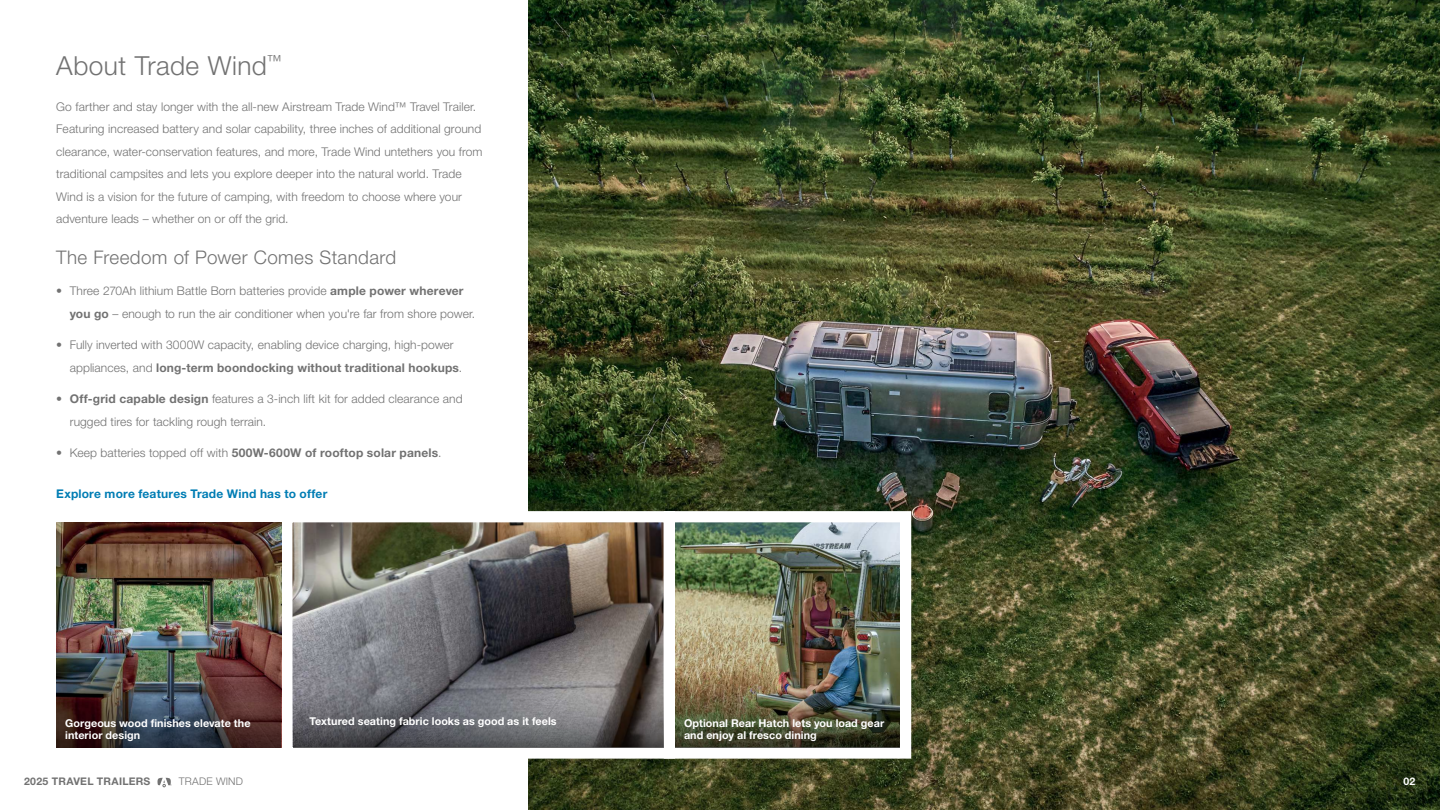
<style>
.page{position:relative;width:1440px;height:810px;background:#fff}
.page>*{position:absolute;margin:0;border:0;box-sizing:border-box;transform-origin:0 0}
.t1{font:300 26.25px "Helvetica Neue LT Std";letter-spacing:.015em;color:#727272}
.t2{font:300 18.75px "Helvetica Neue LT Std";letter-spacing:.02em;color:#727272}
.t3{font:300 12px/22.5px "Helvetica Neue LT Std";letter-spacing:.005em;color:#727272}
.t4{font:700 12px "Helvetica Neue LT Std";letter-spacing:.015em;color:#727272}
.t5{font:700 12px "Helvetica Neue LT Std";letter-spacing:.015em;color:#007db4}
.t6{font:700 10.8px/12px "Helvetica Neue LT Std";letter-spacing:.005em;color:#fff}
.t7{font:700 10.5px "Helvetica Neue LT Std";letter-spacing:.025em;color:#727272}
.t8{font:300 10.5px "Helvetica Neue LT Std";letter-spacing:.02em;color:#727272}
.t9{font:700 10.5px "Helvetica Neue LT Std";color:#fff}
.s1{font-weight:700}
.s2{font-weight:300}
</style>
<div class="page">
<img style="left:529px;top:0;width:911px;height:810px">
<img style="left:276px;top:506px;width:382px;height:258px">
<img style="left:56px;top:523px;width:225px;height:83px">
<img style="left:658px;top:506px;width:259px;height:258px">
<svg style="left:293px;top:682px;width:371px;height:66px;background:#67666a"></svg>
<img style="left:675px;top:682px;width:225px;height:66px">
<img style="left:56px;top:606px;width:225px;height:142px">
<svg style="left:158px;top:778px;width:14px;height:9px"></svg>
<h1 class="t1" style="left:56px;top:56px;width:227px">About Trade Wind<sup>™</sup></h1>
<p class="t3" style="left:56px;top:96px;width:428px">Go farther and stay longer with the all-new Airstream Trade Wind™ Travel Trailer.<br>Featuring increased battery and solar capability, three inches of additional ground clearance, water-conservation features, and more, Trade Wind untethers you from traditional campsites and lets you explore deeper into the natural world. Trade Wind is a vision for the future of camping, with freedom to choose where your adventure leads – whether on or off the grid.</p>
<h2 class="t2" style="left:56px;top:251px;width:342px">The Freedom of Power Comes Standard</h2>
<p class="t3" style="left:70px;top:281px;width:407px;text-indent:-14px">• Three 270Ah lithium Battle Born batteries provide <span class="s1">ample power wherever you go</span> – enough to run the air conditioner when you're far from shore power.</p>
<p class="t3" style="left:70px;top:335px;width:394px;text-indent:-14px">• Fully inverted with 3000W capacity, enabling device charging, high-power appliances, and <span class="s1">long-term boondocking without traditional hookups</span>.</p>
<p class="t3" style="left:70px;top:389px;width:394px;text-indent:-13px"><span class="s1">• Off-grid capable design</span> features a 3-inch lift kit for added clearance and rugged tires for tackling rough terrain.</p>
<p class="t4" style="left:56px;top:449px;width:387px"><span class="s2">• Keep batteries topped off with</span> 500W-600W of rooftop solar panels<span class="s2">.</span></p>
<p class="t5" style="left:56px;top:489px;width:273px">Explore more features Trade Wind has to offer</p>
<p class="t6" style="left:65px;top:718px;width:187px">Gorgeous wood finishes elevate the interior design</p>
<p class="t6" style="left:309px;top:717px;width:249px">Textured seating fabric looks as good as it feels</p>
<p class="t7" style="left:24px;top:778px;width:128px">2025 TRAVEL TRAILERS</p>
<p class="t8" style="left:179px;top:778px;width:66px">TRADE WIND</p>
<p class="t6" style="left:684px;top:718px;width:202px">Optional Rear Hatch lets you load gear and enjoy al fresco dining</p>
<p class="t9" style="left:1403px;top:778px;width:13px">02</p>
</div>
